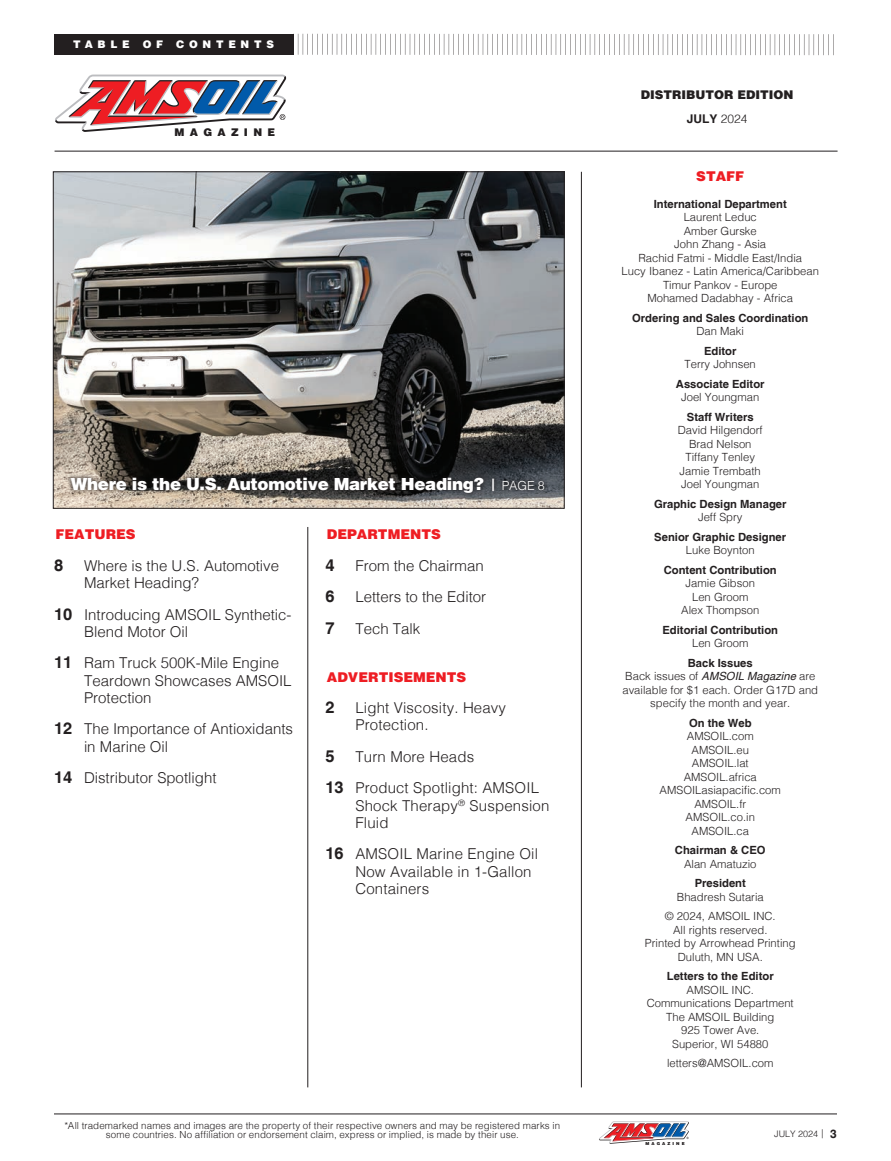
<style>
.page{position:relative;width:891px;height:1161px;background:#fff}
.page>*{position:absolute;margin:0;border:0;box-sizing:border-box;transform-origin:0 0}
.t1{font:900 16.65px "Helvetica LT";letter-spacing:-.02em;color:#fff}
.t2{font:700 16.5px "Helvetica LT";color:#231f20}
.t3{font:300 15px/17.2px "Helvetica LT";color:#231f20}
.t4{font:900 13.5px "Helvetica LT";color:#ee1d23}
.t5{font:900 12px "Helvetica LT";color:#231f20}
.t6{font:700 12px "Helvetica LT";color:#231f20}
.t7{font:300 11.25px/13.5px "Helvetica LT";color:#231f20;text-align:center}
.t8{font:700 11.25px/13.5px "Helvetica LT";color:#231f20;text-align:center}
.Subhead{font:900 10.65px "Helvetica LT";letter-spacing:.5em;color:#231f20}
.t9{font:900 10.5px "Helvetica LT";letter-spacing:.45em;color:#fff}
.Disclaimer{font:300 9.75px/9px "Helvetica LT";letter-spacing:.015em;color:#231f20;text-align:center}
.t10{font:300 9px "Helvetica LT";color:#231f20}
.t11{font:900 4.2px "Helvetica LT";letter-spacing:.5em;color:#231f20}
.s1{font-size:12.45px}
.s2{font-weight:300;font-size:12.45px}
.s3{font-weight:700;font-size:16.5px}
.s4{font-weight:300}
.s5{font-weight:700}
.s6{font-weight:400;font-style:italic}
.s7{font-weight:700;font-size:12px}
</style>
<div class="page">
<hr style="left:54px;top:1114px;width:783px;height:1px;background:#231f20">
<svg style="left:599px;top:1121px;width:90px;height:23px"></svg>
<img style="left:55px;top:174px;width:507px;height:333px">
<hr style="left:55px;top:151px;width:783px;height:1px;background:#231f20">
<hr style="left:581px;top:172px;width:1px;height:915px;background:#231f20">
<div style="left:54px;top:34px;width:239px;height:21px;background:#231f20"></div>
<svg style="left:293px;top:34px;width:541px;height:21px"></svg>
<hr style="left:308px;top:527px;width:1px;height:560px;background:#231f20">
<svg style="left:55px;top:75px;width:231px;height:57px"></svg>
<div style="left:66px;top:473px;width:483px;height:25px;background:#231f20;opacity:.75"></div>
<p class="t9" style="left:73px;top:37px;width:202px">TABLE OF CONTENTS</p>
<p class="Subhead" style="left:174px;top:126px;width:102px">MAGAZINE</p>
<p class="t1" style="left:71px;top:473px;width:476px">Where is the U.S. Automotive Market Heading? <span class="s1">|</span> <span class="s2">PAGE 8</span></p>
<p class="t4" style="left:56px;top:526px;width:82px">FEATURES</p>
<p class="t2" style="left:54px;top:555px;width:11px">8</p>
<p class="t3" style="left:84px;top:557px;width:197px">Where is the U.S. Automotive<br>Market Heading?</p>
<p class="t3" style="left:84px;top:606px;width:209px;text-indent:-30px"><span class="s3">10</span> Introducing AMSOIL Synthetic-<br>Blend Motor Oil</p>
<p class="t3" style="left:84px;top:654px;width:209px;text-indent:-30px"><span class="s3">11</span> Ram Truck 500K-Mile Engine<br>Teardown Showcases AMSOIL<br>Protection</p>
<p class="t3" style="left:84px;top:720px;width:211px;text-indent:-30px"><span class="s3">12</span> The Importance of Antioxidants in Marine Oil</p>
<p class="t3" style="left:54px;top:769px;width:164px"><span class="s3">14</span> Distributor Spotlight</p>
<p class="t4" style="left:327px;top:526px;width:115px">DEPARTMENTS</p>
<p class="t2" style="left:325px;top:555px;width:11px">4</p>
<p class="t3" style="left:355px;top:557px;width:130px">From the Chairman</p>
<p class="t2" style="left:325px;top:587px;width:11px">6</p>
<p class="t3" style="left:355px;top:588px;width:132px">Letters to the Editor</p>
<p class="t2" style="left:325px;top:618px;width:11px">7</p>
<p class="t3" style="left:355px;top:620px;width:67px">Tech Talk</p>
<p class="t4" style="left:327px;top:668px;width:141px">ADVERTISEMENTS</p>
<p class="t2" style="left:325px;top:697px;width:11px">2</p>
<p class="t3" style="left:355px;top:699px;width:152px">Light Viscosity. Heavy<br>Protection.</p>
<p class="t2" style="left:325px;top:746px;width:11px">5</p>
<p class="t3" style="left:355px;top:748px;width:120px">Turn More Heads</p>
<p class="t3" style="left:355px;top:779px;width:195px;text-indent:-30px"><span class="s3">13</span> Product Spotlight: AMSOIL<br>Shock Therapy<sup>®</sup> Suspension<br>Fluid</p>
<p class="t3" style="left:355px;top:845px;width:184px;text-indent:-30px"><span class="s3">16</span> AMSOIL Marine Engine Oil<br>Now Available in 1-Gallon<br>Containers</p>
<p class="Disclaimer" style="left:65px;top:1121px;width:497px">*All trademarked names and images are the property of their respective owners and may be registered marks in some countries. No affiliation or endorsement claim, express or implied, is made by their use.</p>
<p class="t5" style="left:641px;top:87px;width:154px">DISTRIBUTOR EDITION</p>
<p class="t6" style="left:687px;top:111px;width:62px">JULY <span class="s4">2024</span></p>
<p class="t4" style="left:696px;top:167px;width:50px">STAFF</p>
<p class="t7" style="left:621px;top:197px;width:199px"><span class="s5">International Department<br></span>Laurent Leduc<br>Amber Gurske<br>John Zhang - Asia<br>Rachid Fatmi - Middle East/India<br>Lucy Ibanez - Latin America/Caribbean<br>Timur Pankov - Europe<br>Mohamed Dadabhay - Africa</p>
<p class="t8" style="left:632px;top:311px;width:178px">Ordering and Sales Coordination<br><span class="s4">Dan Maki</span></p>
<p class="t7" style="left:685px;top:344px;width:73px"><span class="s5">Editor<br></span>Terry Johnsen</p>
<p class="t8" style="left:676px;top:377px;width:90px">Associate Editor<br><span class="s4">Joel Youngman</span></p>
<p class="t7" style="left:678px;top:410px;width:87px"><span class="s5">Staff Writers<br></span>David Hilgendorf<br>Brad Nelson<br>Tiffany Tenley<br>Jamie Trembath<br>Joel Youngman</p>
<p class="t8" style="left:654px;top:497px;width:134px">Graphic Design Manager<br><span class="s4">Jeff Spry</span></p>
<p class="t8" style="left:654px;top:530px;width:133px">Senior Graphic Designer<br><span class="s4">Luke Boynton</span></p>
<p class="t7" style="left:664px;top:563px;width:115px"><span class="s5">Content Contribution<br></span>Jamie Gibson<br>Len Groom<br>Alex Thompson</p>
<p class="t8" style="left:662px;top:623px;width:117px">Editorial Contribution<br><span class="s4">Len Groom</span></p>
<p class="t7" style="left:622px;top:656px;width:197px"><span class="s5">Back Issues<br></span>Back issues of <span class="s6">AMSOIL Magazine</span> are available for $1 each. Order G17D and specify the month and year.</p>
<p class="t7" style="left:660px;top:716px;width:123px"><span class="s5">On the Web<br></span>AMSOIL.com<br>AMSOIL.eu<br>AMSOIL.lat<br>AMSOIL.africa<br>AMSOILasiapacific.com<br>AMSOIL.fr<br>AMSOIL.co.in<br>AMSOIL.ca</p>
<p class="t8" style="left:675px;top:843px;width:92px">Chairman &amp; CEO<br><span class="s4">Alan Amatuzio</span></p>
<p class="t7" style="left:677px;top:877px;width:88px"><span class="s5">President<br></span>Bhadresh Sutaria</p>
<p class="t7" style="left:645px;top:910px;width:152px">© 2024, AMSOIL INC.<br>All rights reserved.<br>Printed by Arrowhead Printing<br>Duluth, MN USA.</p>
<p class="t7" style="left:647px;top:969px;width:148px"><span class="s5">Letters to the Editor<br></span>AMSOIL INC.<br>Communications Department<br>The AMSOIL Building<br>925 Tower Ave.<br>Superior, WI 54880</p>
<p class="t7" style="left:667px;top:1056px;width:108px">letters@AMSOIL.com</p>
<p class="t11" style="left:645px;top:1141px;width:41px">MAGAZINE</p>
<p class="t10" style="left:774px;top:1128px;width:64px">JULY 2024 | <span class="s7">3</span></p>
</div>
